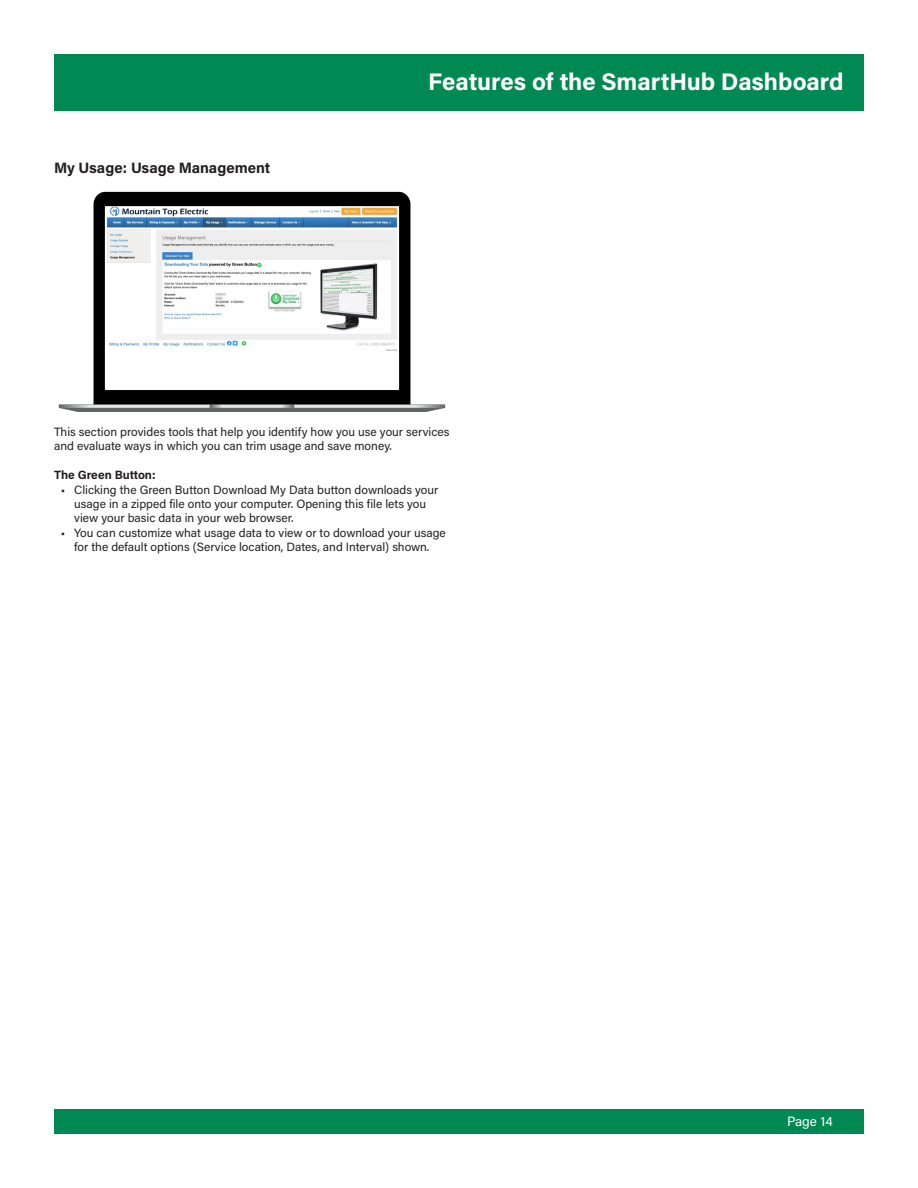
<style>
.page{position:relative;width:918px;height:1188px;background:#fff}
.page>*{position:absolute;margin:0;border:0;box-sizing:border-box;transform-origin:0 0}
.t1{font:700 24px "Acumin Pro";color:#fff}
.t2{font:700 15px "Acumin Pro";color:#231f20}
.t3{font:13.5px "Acumin Pro";color:#fff}
.t4{font:12px/14.4px "Acumin Pro";color:#231f20}
.t5{font:700 12px "Acumin Pro";color:#231f20}
</style>
<div class="page">
<img style="left:58px;top:191px;width:388px;height:221px">
<div style="left:54px;top:1109px;width:810px;height:25px;background:#008953"></div>
<div style="left:54px;top:54px;width:810px;height:56px;background:#008953"></div>
<p class="t2" style="left:54px;top:157px;width:218px">My Usage: Usage Management</p>
<h1 class="t1" style="left:428px;top:65px;width:417px">Features of the SmartHub Dashboard</h1>
<p class="t4" style="left:54px;top:424px;width:397px">This section provides tools that help you identify how you use your services and evaluate ways in which you can trim usage and save money.</p>
<p class="t5" style="left:54px;top:467px;width:103px">The Green Button:</p>
<p class="t4" style="left:74px;top:482px;width:366px;text-indent:-14px">• Clicking the Green Button Download My Data button downloads your usage in a zipped file onto your computer. Opening this file lets you view your basic data in your web browser.</p>
<p class="t4" style="left:61px;top:525px;width:387px;text-align:center">• You can customize what usage data to view or to download your usage for the default options (Service location, Dates, and Interval) shown.</p>
<p class="t3" style="left:787px;top:1112px;width:47px">Page 14</p>
</div>
